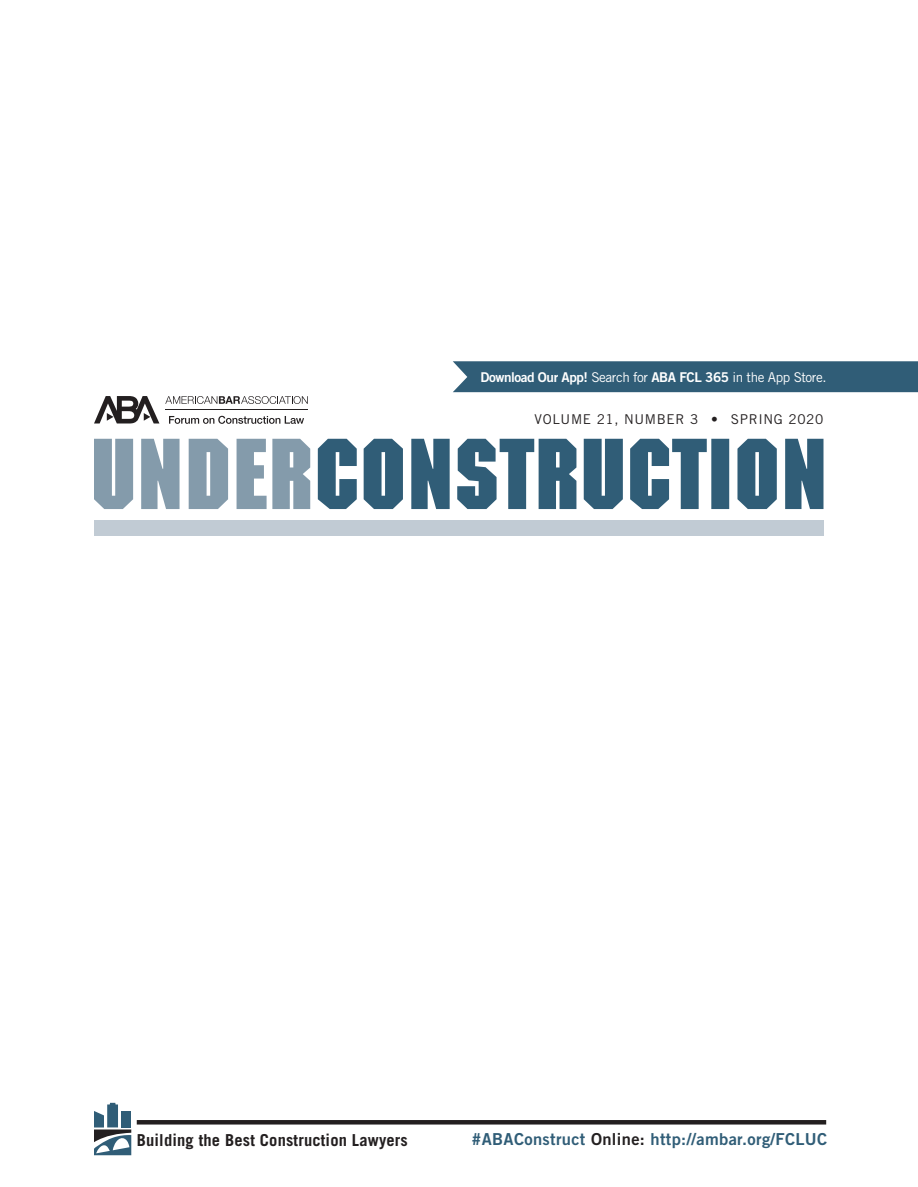
<style>
.page{position:relative;width:918px;height:1187px;background:#fff}
.page>*{position:absolute;margin:0;border:0;box-sizing:border-box;transform-origin:0 0}
.t1{font:16.5px "Trade Gothic LT Std Bd 2";letter-spacing:.02em;color:#305d77}
.t2{font:700 16.5px "Trade Gothic LT Std";letter-spacing:.01em;color:#231f20}
.t3{font:13.5px "Trade Gothic LT Std Bd 2";letter-spacing:-.03em;color:#fff}
.t4{font:13.5px "Trade Gothic LT Std";letter-spacing:.05em;color:#231f20}
.s1{font-family:"Trade Gothic LT Std"}
.s2{color:#231f20}
</style>
<div class="page">
<hr style="left:137px;top:1120px;width:689px;height:4px;background:#231f20">
<svg style="left:94px;top:396px;width:65px;height:27px"></svg>
<hr style="left:165px;top:410px;width:143px;height:1px;background:#231f20">
<svg style="left:165px;top:396px;width:143px;height:8px"></svg>
<svg style="left:169px;top:416px;width:135px;height:8px"></svg>
<svg style="left:318px;top:439px;width:505px;height:70px"></svg>
<svg style="left:94px;top:439px;width:216px;height:70px"></svg>
<div style="left:94px;top:520px;width:729px;height:15px;background:#c1cbd4"></div>
<div style="left:453px;top:361px;width:464px;height:31px;background:#305d77"></div>
<svg style="left:94px;top:1103px;width:37px;height:52px"></svg>
<p class="t3" style="left:480px;top:368px;width:347px">Download Our App! <span class="s1">Search for</span> ABA FCL 365 <span class="s1">in the App Store.</span></p>
<p class="t4" style="left:534px;top:411px;width:290px">VOLUME 21, NUMBER 3 • SPRING 2020</p>
<p class="t2" style="left:137px;top:1130px;width:273px">Building the Best Construction Lawyers</p>
<p class="t1" style="left:471px;top:1129px;width:357px">#ABAConstruct <span class="s2">Online:</span> http://ambar.org/FCLUC</p>
</div>
